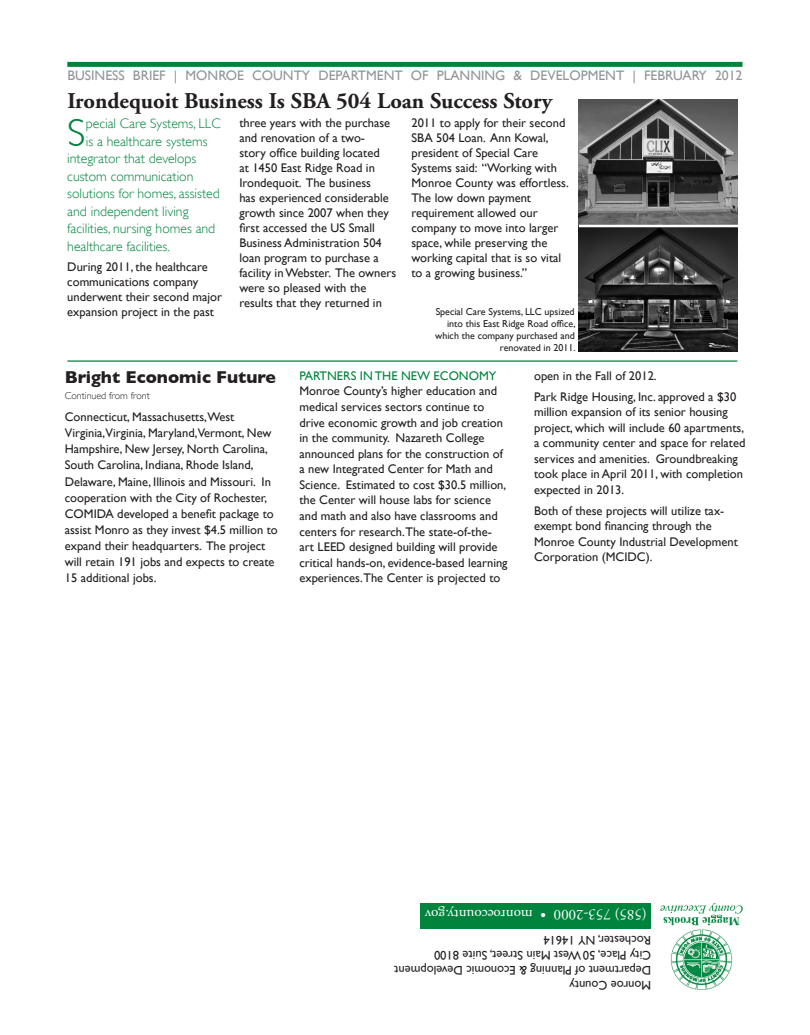
<style>
.page{position:relative;width:810px;height:1035px;background:#fff}
.page>*{position:absolute;margin:0;border:0;box-sizing:border-box;transform-origin:0 0}
.t1{font:300 39.38px "Gill Sans";color:#00843d}
.t2{font:700 22.5px "Adobe Garamond";color:#231f20}
.t3{font:700 17.5px "Gill Sans";color:#231f20}
.t4{font:15px "Adobe Garamond Pro";color:#fff}
.t5{font:300 13.75px "Gill Sans";color:#00843d}
.t6{font:13.75px "Gill Sans";color:#939598}
.t7{font:12.5px/15px "Gill Sans";color:#231f20}
.t8{font:12.5px "Gill Sans";color:#00843d}
.t9{font:10px/12px "Gill Sans";color:#231f20;text-align:right}
.t10{font:300 10px "Gill Sans";color:#231f20}
</style>
<div class="page">
<div style="left:67px;top:62px;width:675px;height:5px;background:#00843d"></div>
<div style="left:421px;top:903px;width:230px;height:26px;background:#00843d"></div>
<img style="left:661px;top:903px;width:81px;height:87px">
<img style="left:579px;top:100px;width:158px;height:251px">
<hr style="left:67px;top:360px;width:670px;height:2px;background:#00843d">
<hr style="left:579px;top:225px;width:189px;height:2px;background:#fff">
<p class="t6" style="left:67px;top:67px;width:677px">BUSINESS BRIEF | MONROE COUNTY DEPARTMENT OF PLANNING &amp; DEVELOPMENT | FEBRUARY 2012</p>
<p class="t2" style="left:67px;top:89px;width:487px">Irondequoit Business Is SBA 504 Loan Success Story</p>
<p class="t1" style="left:67px;top:110px;width:20px">S</p>
<p class="t5" style="left:86px;top:116px;width:136px">pecial Care Systems, LLC</p>
<p class="t7" style="left:239px;top:116px;width:158px">three years with the purchase and renovation of a two-<br>story office building located<br>at 1450 East Ridge Road in<br>Irondequoit. The business<br>has experienced considerable growth since 2007 when they first accessed the US Small<br>Business Administration 504 loan program to purchase a facility in Webster. The owners were so pleased with the results that they returned in</p>
<p class="t7" style="left:411px;top:116px;width:159px">2011 to apply for their second<br>SBA 504 Loan. Ann Kowal, president of Special Care<br>Systems said: “Working with<br>Monroe County was effortless.<br>The low down payment requirement allowed our company to move into larger space, while preserving the working capital that is so vital to a growing business.”</p>
<p class="t9" style="left:435px;top:305px;width:142px">Special Care Systems, LLC upsized into this East Ridge Road office, which the company purchased and renovated in 2011.</p>
<p class="t5" style="left:86px;top:133px;width:123px">is a healthcare systems</p>
<p class="t5" style="left:67px;top:151px;width:131px">integrator that develops</p>
<p class="t5" style="left:67px;top:168px;width:128px">custom communication</p>
<p class="t5" style="left:67px;top:186px;width:154px">solutions for homes, assisted</p>
<p class="t5" style="left:67px;top:203px;width:123px">and independent living</p>
<p class="t5" style="left:67px;top:221px;width:150px">facilities, nursing homes and</p>
<p class="t5" style="left:67px;top:238px;width:104px">healthcare facilities.</p>
<p class="t7" style="left:67px;top:260px;width:156px">During 2011, the healthcare communications company underwent their second major expansion project in the past</p>
<p class="t3" style="left:65px;top:367px;width:213px">Bright Economic Future</p>
<p class="t10" style="left:65px;top:390px;width:87px">Continued from front</p>
<p class="t7" style="left:65px;top:409px;width:215px;line-height:16.1px">Connecticut, Massachusetts,West Virginia,Virginia, Maryland,Vermont, New Hampshire, New Jersey, North Carolina, South Carolina, Indiana, Rhode Island, Delaware, Maine, Illinois and Missouri. In cooperation with the City of Rochester, COMIDA developed a benefit package to assist Monro as they invest $4.5 million to expand their headquarters. The project will retain 191 jobs and expects to create 15 additional jobs.</p>
<p class="t8" style="left:299px;top:368px;width:198px">PARTNERS IN THE NEW ECONOMY</p>
<p class="t7" style="left:299px;top:383px;width:210px;line-height:15.6px">Monroe County’s higher education and medical services sectors continue to drive economic growth and job creation in the community. Nazareth College announced plans for the construction of a new Integrated Center for Math and Science. Estimated to cost $30.5 million, the Center will house labs for science and math and also have classrooms and centers for research.The state-of-the&shy;art LEED designed building will provide critical hands-on, evidence-based learning experiences.The Center is projected to</p>
<p class="t7" style="left:534px;top:368px;width:124px">open in the Fall of 2012.</p>
<p class="t7" style="left:534px;top:389px;width:213px;line-height:15.5px">Park Ridge Housing, Inc. approved a $30 million expansion of its senior housing project, which will include 60 apartments, a community center and space for related services and amenities. Groundbreaking took place in April 2011, with completion expected in 2013.</p>
<p class="t7" style="left:534px;top:503px;width:205px;line-height:15.5px">Both of these projects will utilize tax&shy;exempt bond financing through the Monroe County Industrial Development Corporation (MCIDC).</p>
<p class="t4" style="left:647px;top:924px;width:223px;rotate:-180deg">(585) 753-2000 • monroecounty.gov</p>
<p class="t7" style="left:651px;top:948px;width:109px;rotate:-180deg">Rochester, NY 14614</p>
<p class="t7" style="left:651px;top:963px;width:219px;rotate:-180deg">City Place, 50 West Main Street, Suite 8100</p>
<p class="t7" style="left:651px;top:978px;width:258px;rotate:-180deg">Department of Planning &amp; Economic Development</p>
<p class="t7" style="left:651px;top:993px;width:83px;rotate:-180deg">Monroe County</p>
</div>
